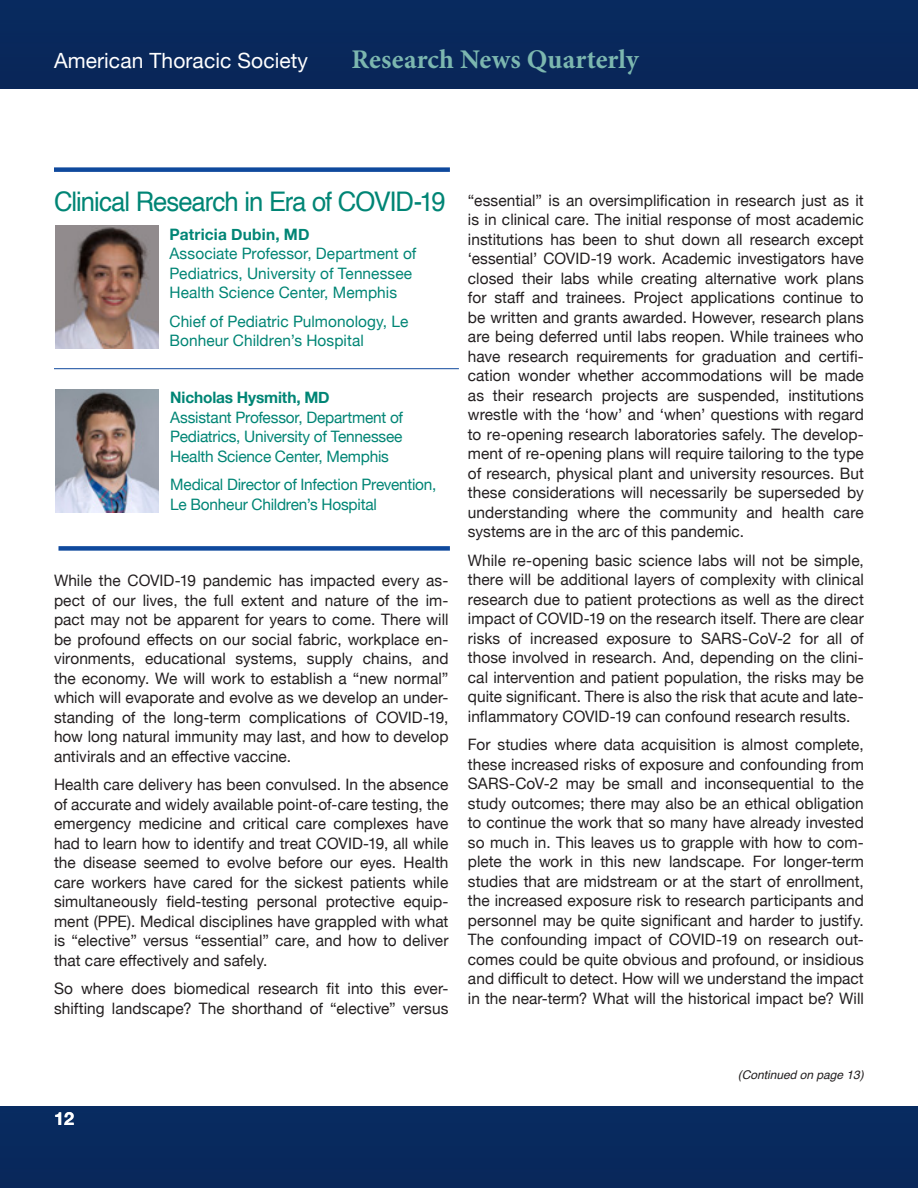
<style>
.page{position:relative;width:918px;height:1188px;background:#fff}
.page>*{position:absolute;margin:0;border:0;box-sizing:border-box;transform-origin:0 0}
.Justified_Regular_Pa{font:27px "Helvetica";letter-spacing:-.04em;color:#008575;scale:.95 1}
.t1{font:700 27px "Minion Pro";letter-spacing:.005em;color:#7cb7af}
.t2{font:21px "Helvetica Neue";letter-spacing:.005em;color:#fff}
.t3{font:700 18px "Helvetica Neue";color:#fff}
.Justified_Regular_Pa-2{font:15.75px/19.5px "Helvetica Neue";letter-spacing:.005em;color:#231f20;text-align:justify}
.Justified_Regular_Pa-3{font:15.75px/19.5px "Helvetica Neue";letter-spacing:-.01em;color:#008575}
.t4{font:italic 12px "Helvetica";color:#231f20}
.s1{font-weight:700}
</style>
<div class="page">
<div style="left:0;top:0;width:918px;height:89px;background:#09285c"></div>
<div style="left:0;top:1106px;width:918px;height:82px;background:#08295d"></div>
<img style="left:56px;top:225px;width:102px;height:124px">
<img style="left:56px;top:389px;width:102px;height:124px">
<div style="left:54px;top:167px;width:396px;height:5px;background:#0f499d"></div>
<div style="left:58px;top:546px;width:392px;height:5px;background:#0f499d"></div>
<hr style="left:54px;top:368px;width:405px;height:1px;background:#0f499d">
<p class="t2" style="left:54px;top:45px;width:256px">American Thoracic Society</p>
<p class="t1" style="left:352px;top:40px;width:289px">Research News Quarterly</p>
<p class="Justified_Regular_Pa" style="left:54px;top:181px;width:414px">Clinical Research in Era of COVID-19</p>
<p class="Justified_Regular_Pa-3" style="left:170px;top:225px;width:248px"><span class="s1">Patricia Dubin, MD<br></span>Associate Professor, Department of<br>Pediatrics, University of Tennessee<br>Health Science Center, Memphis</p>
<p class="Justified_Regular_Pa-3" style="left:170px;top:312px;width:240px">Chief of Pediatric Pulmonology, Le<br>Bonheur Children’s Hospital</p>
<p class="Justified_Regular_Pa-3" style="left:170px;top:389px;width:234px"><span class="s1">Nicholas Hysmith, MD<br></span>Assistant Professor, Department of<br>Pediatrics, University of Tennessee<br>Health Science Center, Memphis</p>
<p class="Justified_Regular_Pa-3" style="left:170px;top:476px;width:268px">Medical Director of Infection Prevention,<br>Le Bonheur Children’s Hospital</p>
<p class="Justified_Regular_Pa-2" style="left:54px;top:572px;width:396px">While the COVID-19 pandemic has impacted every as&shy;pect of our lives, the full extent and nature of the im&shy;pact may not be apparent for years to come. There will be profound effects on our social fabric, workplace en&shy;vironments, educational systems, supply chains, and the economy. We will work to establish a “new normal” which will evaporate and evolve as we develop an under&shy;standing of the long-term complications of COVID-19, how long natural immunity may last, and how to develop antivirals and an effective vaccine.</p>
<p class="Justified_Regular_Pa-2" style="left:54px;top:776px;width:396px">Health care delivery has been convulsed. In the absence of accurate and widely available point-of-care testing, the emergency medicine and critical care complexes have had to learn how to identify and treat COVID-19, all while the disease seemed to evolve before our eyes. Health care workers have cared for the sickest patients while simultaneously field-testing personal protective equip&shy;ment (PPE). Medical disciplines have grappled with what is “elective” versus “essential” care, and how to deliver that care effectively and safely.</p>
<p class="Justified_Regular_Pa-2" style="left:54px;top:980px;width:396px">So where does biomedical research fit into this ever&shy;shifting landscape? The shorthand of “elective” versus</p>
<p class="Justified_Regular_Pa-2" style="left:468px;top:191px;width:397px">“essential” is an oversimplification in research just as it is in clinical care. The initial response of most academic institutions has been to shut down all research except ‘essential’ COVID-19 work. Academic investigators have closed their labs while creating alternative work plans for staff and trainees. Project applications continue to be written and grants awarded. However, research plans are being deferred until labs reopen. While trainees who have research requirements for graduation and certifi&shy;cation wonder whether accommodations will be made as their research projects are suspended, institutions wrestle with the ‘how’ and ‘when’ questions with regard to re-opening research laboratories safely. The develop&shy;ment of re-opening plans will require tailoring to the type of research, physical plant and university resources. But these considerations will necessarily be superseded by understanding where the community and health care systems are in the arc of this pandemic.</p>
<p class="Justified_Regular_Pa-2" style="left:468px;top:551px;width:397px">While re-opening basic science labs will not be simple, there will be additional layers of complexity with clinical research due to patient protections as well as the direct impact of COVID-19 on the research itself. There are clear risks of increased exposure to SARS-CoV-2 for all of those involved in research. And, depending on the clini&shy;cal intervention and patient population, the risks may be quite significant. There is also the risk that acute and late&shy;inflammatory COVID-19 can confound research results.</p>
<p class="Justified_Regular_Pa-2" style="left:468px;top:736px;width:397px">For studies where data acquisition is almost complete, these increased risks of exposure and confounding from SARS-CoV-2 may be small and inconsequential to the study outcomes; there may also be an ethical obligation to continue the work that so many have already invested so much in. This leaves us to grapple with how to com&shy;plete the work in this new landscape. For longer-term studies that are midstream or at the start of enrollment, the increased exposure risk to research participants and personnel may be quite significant and harder to justify.<br>The confounding impact of COVID-19 on research out&shy;comes could be quite obvious and profound, or insidious and difficult to detect. How will we understand the impact in the near-term? What will the historical impact be? Will</p>
<p class="t3" style="left:54px;top:1107px;width:22px">12</p>
<p class="t4" style="left:738px;top:1065px;width:128px">(Continued on page 13)</p>
</div>
